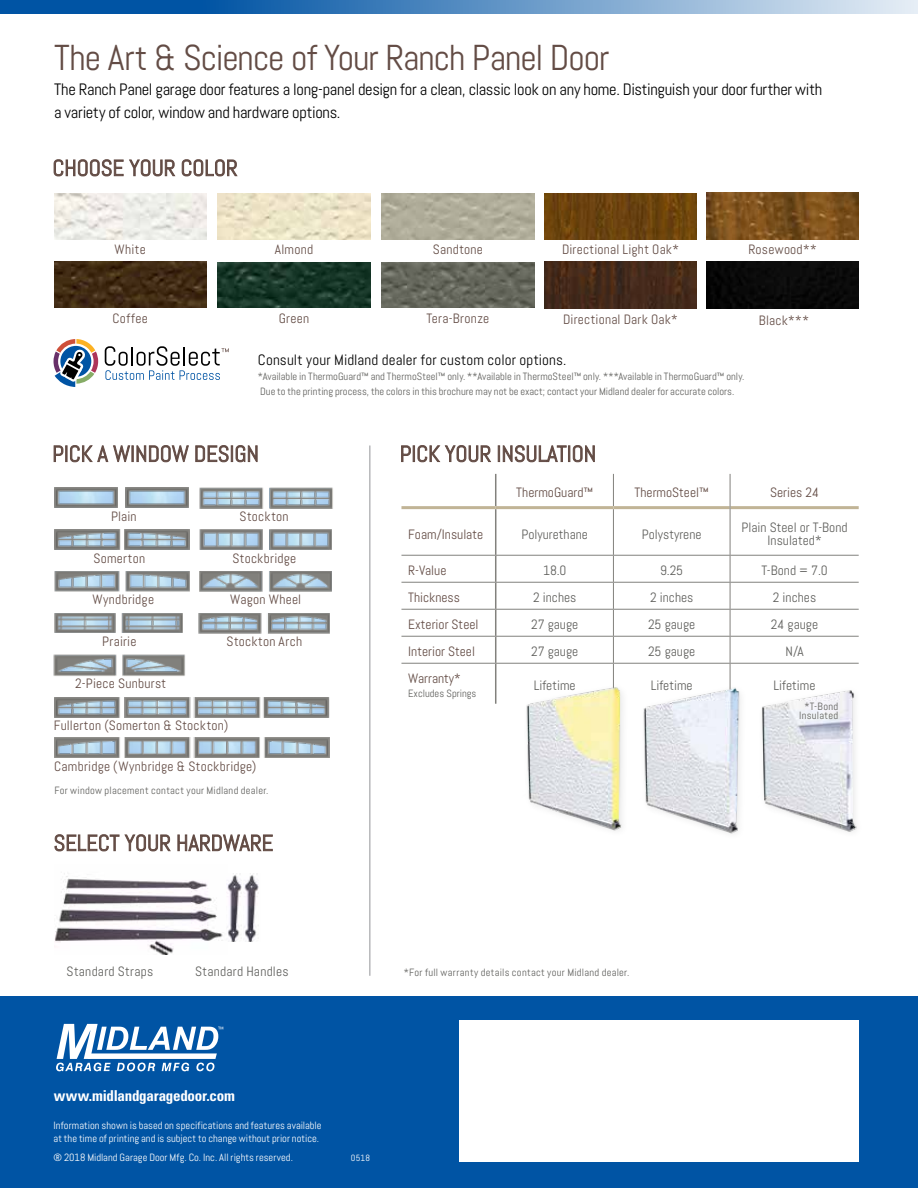
<style>
.page{position:relative;width:918px;height:1188px;background:#fff}
.page>*{position:absolute;margin:0;border:0;box-sizing:border-box;transform-origin:0 0}
.t1{font:36px "Abel";letter-spacing:-.03em;color:#634c45}
.t2{font:16.5px/22.5px "Abel";letter-spacing:-.02em;color:#000}
.t3{font:15px "Abel";letter-spacing:.01em;color:#000}
.t4{font:700 condensed 15px "Univers LT Std";letter-spacing:-.015em;color:#fff}
.t5{font:13.5px "Abel";letter-spacing:.015em;color:#634c45}
.t6{font:13.5px/13.5px "Abel";color:#60605d;text-align:center}
.t7{font:13.5px "Abel";letter-spacing:.02em;color:#60605d}
.t8{font:10.5px/15px "Abel";letter-spacing:.005em;color:#60605d}
.t9{font:10.5px/12.6px "Abel";color:#fff}
.t10{font:10.5px/9px "Abel";letter-spacing:.025em;color:#60605d;text-align:center}
.t11{font:9px "Abel";color:#fff}
</style>
<div class="page">
<img style="left:55px;top:488px;width:63px;height:20px">
<img style="left:126px;top:488px;width:62px;height:20px">
<img style="left:200px;top:488px;width:133px;height:20px">
<img style="left:53px;top:654px;width:132px;height:22px">
<img style="left:199px;top:613px;width:131px;height:20px">
<img style="left:55px;top:613px;width:128px;height:20px">
<img style="left:200px;top:529px;width:132px;height:21px">
<img style="left:200px;top:571px;width:132px;height:20px">
<img style="left:55px;top:571px;width:135px;height:20px">
<img style="left:55px;top:738px;width:275px;height:19px">
<img style="left:55px;top:697px;width:275px;height:20px">
<hr style="left:495px;top:509px;width:1px;height:46px;background:#82817d">
<svg style="left:495px;top:556px;width:1px;height:107px"></svg>
<hr style="left:495px;top:664px;width:1px;height:40px;background:#82817d">
<hr style="left:613px;top:509px;width:1px;height:46px;background:#82817d">
<hr style="left:401px;top:555px;width:95px;height:1px;background:#82817d">
<hr style="left:496px;top:555px;width:117px;height:1px;background:#82817d">
<hr style="left:401px;top:582px;width:95px;height:1px;background:#82817d">
<hr style="left:496px;top:582px;width:117px;height:1px;background:#82817d">
<hr style="left:401px;top:609px;width:95px;height:1px;background:#82817d">
<hr style="left:496px;top:609px;width:117px;height:1px;background:#82817d">
<hr style="left:401px;top:636px;width:95px;height:1px;background:#82817d">
<hr style="left:496px;top:636px;width:117px;height:1px;background:#82817d">
<svg style="left:613px;top:556px;width:1px;height:107px"></svg>
<hr style="left:401px;top:663px;width:95px;height:1px;background:#82817d">
<hr style="left:496px;top:663px;width:117px;height:1px;background:#82817d">
<hr style="left:613px;top:664px;width:1px;height:40px;background:#82817d">
<hr style="left:495px;top:474px;width:1px;height:32px;background:#82817d">
<hr style="left:613px;top:474px;width:1px;height:32px;background:#82817d">
<hr style="left:401px;top:506px;width:95px;height:3px;background:#c1b496">
<hr style="left:496px;top:506px;width:117px;height:3px;background:#c1b496">
<hr style="left:613px;top:506px;width:117px;height:3px;background:#c1b496">
<hr style="left:730px;top:506px;width:129px;height:3px;background:#c1b496">
<hr style="left:730px;top:508px;width:1px;height:47px;background:#82817d">
<hr style="left:613px;top:555px;width:117px;height:1px;background:#82817d">
<hr style="left:730px;top:555px;width:129px;height:1px;background:#82817d">
<hr style="left:613px;top:582px;width:117px;height:1px;background:#82817d">
<hr style="left:730px;top:582px;width:129px;height:1px;background:#82817d">
<hr style="left:613px;top:609px;width:117px;height:1px;background:#82817d">
<hr style="left:730px;top:609px;width:129px;height:1px;background:#82817d">
<hr style="left:613px;top:636px;width:117px;height:1px;background:#82817d">
<hr style="left:730px;top:636px;width:129px;height:1px;background:#82817d">
<svg style="left:730px;top:556px;width:1px;height:107px"></svg>
<hr style="left:613px;top:663px;width:117px;height:1px;background:#82817d">
<hr style="left:730px;top:663px;width:129px;height:1px;background:#82817d">
<hr style="left:730px;top:664px;width:1px;height:40px;background:#82817d">
<hr style="left:730px;top:474px;width:1px;height:34px;background:#82817d">
<img style="left:764px;top:690px;width:93px;height:142px">
<img style="left:643px;top:675px;width:121px;height:159px">
<img style="left:218px;top:193px;width:152px;height:47px">
<img style="left:54px;top:261px;width:152px;height:47px">
<img style="left:544px;top:193px;width:153px;height:47px">
<img style="left:382px;top:193px;width:152px;height:47px">
<img style="left:218px;top:262px;width:152px;height:46px">
<img style="left:544px;top:262px;width:153px;height:46px">
<img style="left:706px;top:193px;width:153px;height:46px">
<img style="left:54px;top:193px;width:152px;height:47px">
<img style="left:382px;top:262px;width:152px;height:46px">
<svg style="left:54px;top:445px;width:203px;height:17px"></svg>
<img style="left:526px;top:686px;width:97px;height:145px">
<svg style="left:401px;top:445px;width:194px;height:17px"></svg>
<svg style="left:54px;top:160px;width:183px;height:16px"></svg>
<svg style="left:55px;top:835px;width:217px;height:16px"></svg>
<div style="left:706px;top:262px;width:153px;height:46px;background:#0a0a0a"></div>
<svg style="left:54px;top:339px;width:44px;height:48px"></svg>
<svg style="left:105px;top:346px;width:124px;height:34px"></svg>
<img style="left:55px;top:530px;width:65px;height:19px">
<img style="left:124px;top:530px;width:66px;height:19px">
<img style="left:54px;top:873px;width:169px;height:82px">
<img style="left:244px;top:873px;width:15px;height:68px">
<svg style="left:227px;top:873px;width:15px;height:68px"></svg>
<hr style="left:369px;top:446px;width:1px;height:530px;background:#939598">
<div style="left:0;top:997px;width:918px;height:191px;background:#0054a4"></div>
<svg style="left:56px;top:1024px;width:167px;height:47px"></svg>
<svg style="left:0;top:0;width:918px;height:14px;background:#598fc3"></svg>
<div style="left:459px;top:1020px;width:400px;height:141px;background:#fff"></div>
<h1 class="t1" style="left:54px;top:35px;width:557px">The Art &amp; Science of Your Ranch Panel Door</h1>
<p class="t2" style="left:54px;top:79px;width:770px">The Ranch Panel garage door features a long-panel design for a clean, classic look on any home. Distinguish your door further with a variety of color, window and hardware options.</p>
<p class="t5" style="left:115px;top:241px;width:33px">White</p>
<p class="t5" style="left:275px;top:241px;width:40px">Almond</p>
<p class="t5" style="left:433px;top:241px;width:52px">Sandtone</p>
<p class="t5" style="left:562px;top:241px;width:119px">Directional Light Oak*</p>
<p class="t5" style="left:748px;top:241px;width:70px">Rosewood**</p>
<p class="t5" style="left:113px;top:310px;width:37px">Coffee</p>
<p class="t5" style="left:279px;top:310px;width:32px">Green</p>
<p class="t5" style="left:563px;top:311px;width:116px">Directional Dark Oak*</p>
<p class="t5" style="left:426px;top:310px;width:64px">Tera-Bronze</p>
<p class="t5" style="left:759px;top:312px;width:51px">Black***</p>
<p class="t3" style="left:258px;top:350px;width:310px">Consult your Midland dealer for custom color options.</p>
<p class="t8" style="left:258px;top:369px;width:488px">*Available in ThermoGuard™ and ThermoSteel™ only. **Available in ThermoSteel™ only. ***Available in ThermoGuard™ only.<br>Due to the printing process, the colors in this brochure may not be exact; contact your Midland dealer for accurate colors.</p>
<p class="t5" style="left:516px;top:483px;width:78px">ThermoGuard™</p>
<p class="t5" style="left:635px;top:483px;width:76px">ThermoSteel™</p>
<p class="t5" style="left:770px;top:483px;width:50px">Series 24</p>
<p class="t5" style="left:111px;top:508px;width:27px">Plain</p>
<p class="t5" style="left:240px;top:508px;width:51px">Stockton</p>
<p class="t5" style="left:94px;top:550px;width:53px">Somerton</p>
<p class="t5" style="left:92px;top:591px;width:63px">Wyndbridge</p>
<p class="t5" style="left:232px;top:550px;width:65px">Stockbridge</p>
<p class="t5" style="left:230px;top:591px;width:73px">Wagon Wheel</p>
<p class="t5" style="left:102px;top:633px;width:36px">Prairie</p>
<p class="t5" style="left:227px;top:633px;width:77px">Stockton Arch</p>
<p class="t5" style="left:75px;top:675px;width:93px">2-Piece Sunburst</p>
<p class="t5" style="left:408px;top:525px;width:77px">Foam/Insulate</p>
<p class="t6" style="left:521px;top:527px;width:68px">Polyurethane</p>
<p class="t6" style="left:642px;top:527px;width:61px">Polystyrene</p>
<p class="t6" style="left:742px;top:520px;width:108px">Plain Steel or T-Bond<br>Insulated*</p>
<p class="t5" style="left:408px;top:562px;width:40px">R-Value</p>
<p class="t6" style="left:543px;top:564px;width:25px">18.0</p>
<p class="t6" style="left:660px;top:564px;width:24px">9.25</p>
<p class="t6" style="left:761px;top:564px;width:68px">T-Bond = 7.0</p>
<p class="t5" style="left:408px;top:589px;width:53px">Thickness</p>
<p class="t6" style="left:533px;top:591px;width:45px">2 inches</p>
<p class="t6" style="left:650px;top:591px;width:45px">2 inches</p>
<p class="t6" style="left:773px;top:591px;width:45px">2 inches</p>
<p class="t5" style="left:408px;top:616px;width:72px">Exterior Steel</p>
<p class="t6" style="left:531px;top:618px;width:49px">27 gauge</p>
<p class="t6" style="left:648px;top:618px;width:49px">25 gauge</p>
<p class="t6" style="left:771px;top:618px;width:49px">24 gauge</p>
<p class="t5" style="left:408px;top:643px;width:68px">Interior Steel</p>
<p class="t6" style="left:531px;top:645px;width:49px">27 gauge</p>
<p class="t6" style="left:648px;top:645px;width:49px">25 gauge</p>
<p class="t6" style="left:786px;top:645px;width:20px">N/A</p>
<p class="t5" style="left:408px;top:670px;width:54px">Warranty*</p>
<p class="t8" style="left:408px;top:686px;width:70px">Excludes Springs</p>
<p class="t6" style="left:534px;top:679px;width:43px">Lifetime</p>
<p class="t6" style="left:651px;top:679px;width:43px">Lifetime</p>
<p class="t6" style="left:774px;top:679px;width:43px">Lifetime</p>
<p class="t5" style="left:54px;top:717px;width:176px">Fullerton (Somerton &amp; Stockton)</p>
<p class="t5" style="left:54px;top:758px;width:204px">Cambridge (Wynbridge &amp; Stockbridge)</p>
<p class="t10" style="left:54px;top:786px;width:216px">For window placement contact your Midland dealer.</p>
<p class="t7" style="left:67px;top:963px;width:88px">Standard Straps</p>
<p class="t6" style="left:195px;top:964px;width:95px">Standard Handles</p>
<p class="t10" style="left:404px;top:968px;width:227px">*For full warranty details contact your Midland dealer.</p>
<p class="t4" style="left:54px;top:1087px;width:182px">www.midlandgaragedoor.com</p>
<p class="t9" style="left:54px;top:1120px;width:270px">Information shown is based on specifications and features available at the time of printing and is subject to change without prior notice.</p>
<p class="t9" style="left:54px;top:1152px;width:241px">® 2018 Midland Garage Door Mfg. Co. Inc. All rights reserved.</p>
<p class="t11" style="left:351px;top:1152px;width:21px">0518</p>
<p class="t10" style="left:799px;top:702px;width:41px">*T-Bond<br>Insulated</p>
</div>
